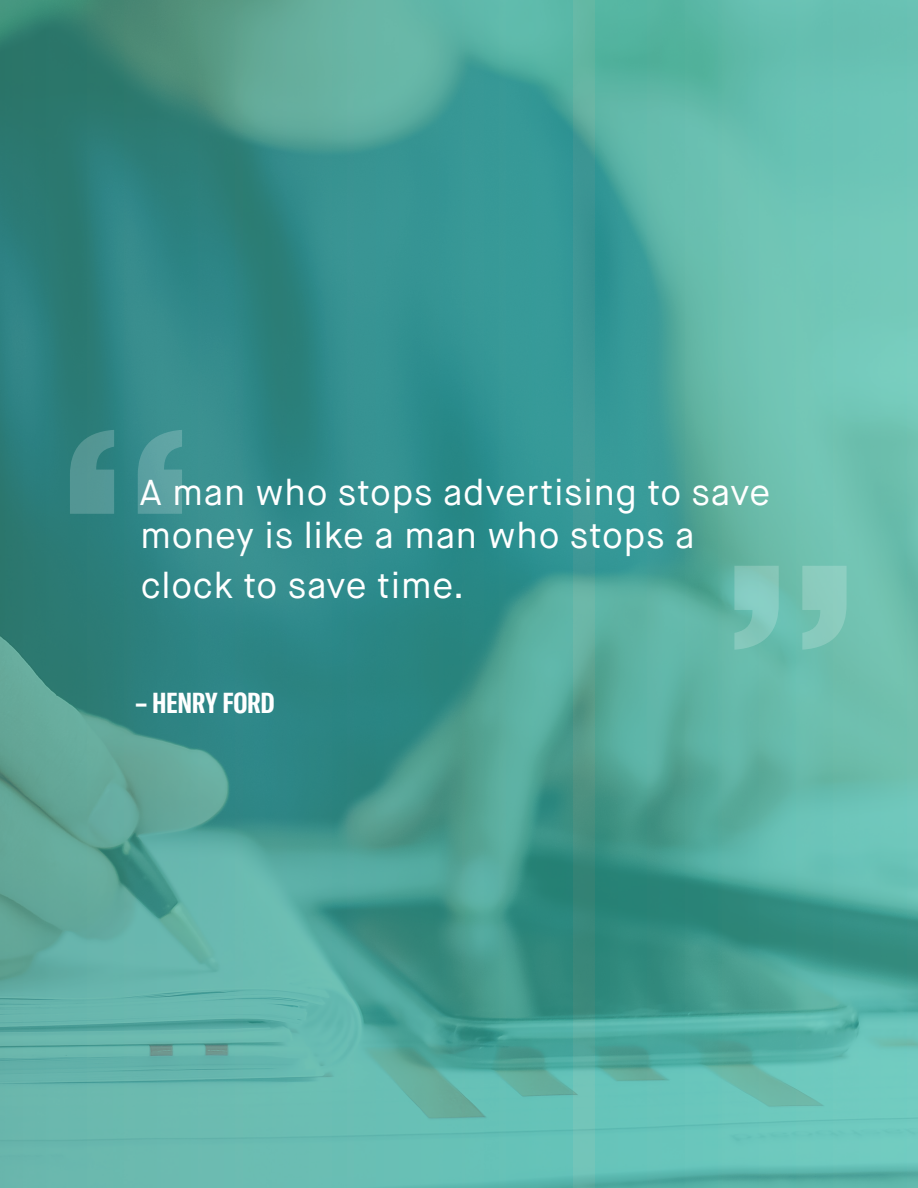
<style>
.page{position:relative;width:918px;height:1188px;background:#fff}
.page>*{position:absolute;margin:0;border:0;box-sizing:border-box;transform-origin:0 0}
.t1{font:375px "Maison Neue";color:#fff}
.subhead{font:36px/43.2px "Maison Neue";letter-spacing:.02em;color:#fff}
.subhead-2{font:700 extra-condensed 28.5px "GT America";letter-spacing:-.005em;color:#fff}
</style>
<div class="page">
<img style="left:0;top:0;width:918px;height:1188px">
<h1 class="t1" style="left:34px;top:326px;width:185px">“</h1>
<p class="subhead" style="left:140px;top:471px;width:632px">A man who stops advertising to save money is like a man who stops a</p>
<p class="subhead" style="left:141px;top:565px;width:325px">clock to save time.</p>
<h1 class="t1" style="left:882px;top:753px;width:185px;rotate:-180deg">“</h1>
<p class="subhead-2" style="left:135px;top:686px;width:141px">– HENRY FORD</p>
</div>
